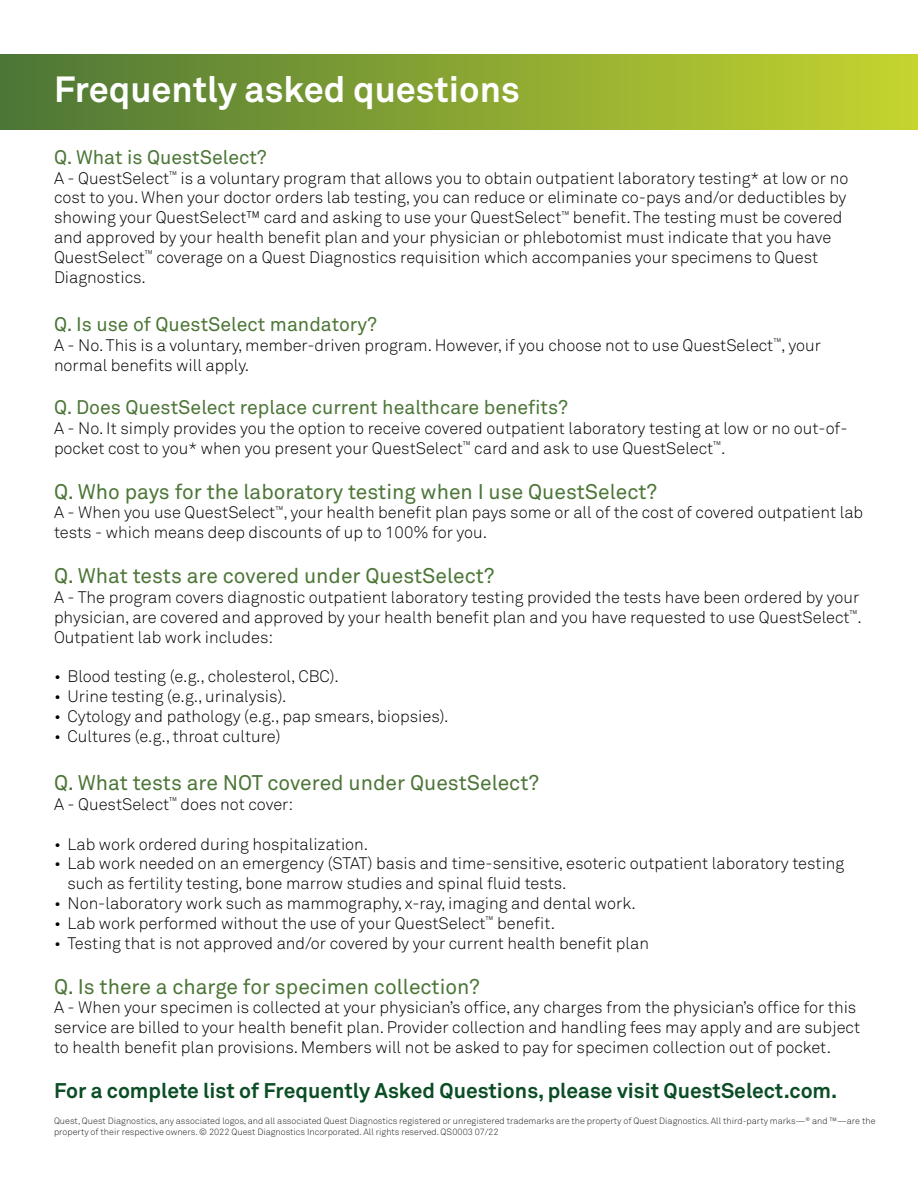
<style>
.page{position:relative;width:918px;height:1188px;background:#fff}
.page>*{position:absolute;margin:0;border:0;box-sizing:border-box;transform-origin:0 0}
.t1{font:700 36px "Akkurat Pro";color:#fff}
.t2{font:21px "Akkurat Pro";color:#4c7637}
.t3{font:700 21px "Akkurat Pro";color:#0b4d25}
.t4{font:19.5px "Akkurat Pro";color:#4c7637}
.t5{font:300 16.5px/19.8px "Akkurat Pro";color:#000}
.t6{font:300 9px/10.8px "Akkurat Pro";color:#231f20}
</style>
<div class="page">
<div style="left:0;top:54px;width:918px;height:76px;background:linear-gradient(to right,#4c7637,#c5d42f)"></div>
<p class="t1" style="left:54px;top:67px;width:467px">Frequently asked questions</p>
<p class="t4" style="left:54px;top:146px;width:214px">Q. What is QuestSelect?</p>
<p class="t5" style="left:54px;top:168px;width:796px">A - QuestSelect<sup>™</sup> is a voluntary program that allows you to obtain outpatient laboratory testing* at low or no cost to you. When your doctor orders lab testing, you can reduce or eliminate co-pays and/or deductibles by showing your QuestSelect™ card and asking to use your QuestSelect<sup>™</sup> benefit. The testing must be covered and approved by your health benefit plan and your physician or phlebotomist must indicate that you have QuestSelect<sup>™</sup> coverage on a Quest Diagnostics requisition which accompanies your specimens to Quest Diagnostics.</p>
<p class="t4" style="left:54px;top:313px;width:324px">Q. Is use of QuestSelect mandatory?</p>
<p class="t5" style="left:54px;top:335px;width:769px">A - No. This is a voluntary, member-driven program. However, if you choose not to use QuestSelect<sup>™</sup>, your normal benefits will apply.</p>
<p class="t4" style="left:54px;top:396px;width:515px">Q. Does QuestSelect replace current healthcare benefits?</p>
<p class="t5" style="left:54px;top:418px;width:795px">A - No. It simply provides you the option to receive covered outpatient laboratory testing at low or no out-of&shy;pocket cost to you* when you present your QuestSelect<sup>™</sup> card and ask to use QuestSelect<sup>™</sup>.</p>
<p class="t2" style="left:54px;top:479px;width:605px">Q. Who pays for the laboratory testing when I use QuestSelect?</p>
<p class="t5" style="left:54px;top:503px;width:811px">A - When you use QuestSelect<sup>™</sup>, your health benefit plan pays some or all of the cost of covered outpatient lab tests - which means deep discounts of up to 100% for you.</p>
<p class="t2" style="left:54px;top:564px;width:442px">Q. What tests are covered under QuestSelect?</p>
<p class="t5" style="left:54px;top:587px;width:809px">A - The program covers diagnostic outpatient laboratory testing provided the tests have been ordered by your physician, are covered and approved by your health benefit plan and you have requested to use QuestSelect<sup>™</sup>.<br>Outpatient lab work includes:</p>
<p class="t5" style="left:54px;top:667px;width:286px">• Blood testing (e.g., cholesterol, CBC).</p>
<p class="t5" style="left:54px;top:686px;width:234px">• Urine testing (e.g., urinalysis).</p>
<p class="t5" style="left:54px;top:706px;width:396px">• Cytology and pathology (e.g., pap smears, biopsies).</p>
<p class="t5" style="left:54px;top:726px;width:228px">• Cultures (e.g., throat culture)</p>
<p class="t2" style="left:54px;top:771px;width:487px">Q. What tests are NOT covered under QuestSelect?</p>
<p class="t5" style="left:54px;top:794px;width:241px">A - QuestSelect<sup>™</sup> does not cover:</p>
<p class="t5" style="left:54px;top:834px;width:316px">• Lab work ordered during hospitalization.</p>
<p class="t5" style="left:68px;top:854px;width:778px;text-indent:-14px">• Lab work needed on an emergency (STAT) basis and time-sensitive, esoteric outpatient laboratory testing such as fertility testing, bone marrow studies and spinal fluid tests.</p>
<p class="t5" style="left:54px;top:893px;width:583px">• Non-laboratory work such as mammography, x-ray, imaging and dental work.</p>
<p class="t5" style="left:54px;top:913px;width:503px">• Lab work performed without the use of your QuestSelect<sup>™</sup> benefit.</p>
<p class="t5" style="left:54px;top:933px;width:597px">• Testing that is not approved and/or covered by your current health benefit plan</p>
<p class="t2" style="left:54px;top:974px;width:427px">Q. Is there a charge for specimen collection?</p>
<p class="t5" style="left:54px;top:998px;width:808px">A - When your specimen is collected at your physician’s office, any charges from the physician’s office for this service are billed to your health benefit plan. Provider collection and handling fees may apply and are subject to health benefit plan provisions. Members will not be asked to pay for specimen collection out of pocket.</p>
<p class="t3" style="left:54px;top:1078px;width:785px">For a complete list of Frequently Asked Questions, please visit QuestSelect.com.</p>
<p class="t6" style="left:54px;top:1115px;width:823px">Quest, Quest Diagnostics, any associated logos, and all associated Quest Diagnostics registered or unregistered trademarks are the property of Quest Diagnostics. All third-party marks—<sup>®</sup> and ™—are the property of their respective owners. © 2022 Quest Diagnostics Incorporated. All rights reserved. QS0003 07/22</p>
</div>
